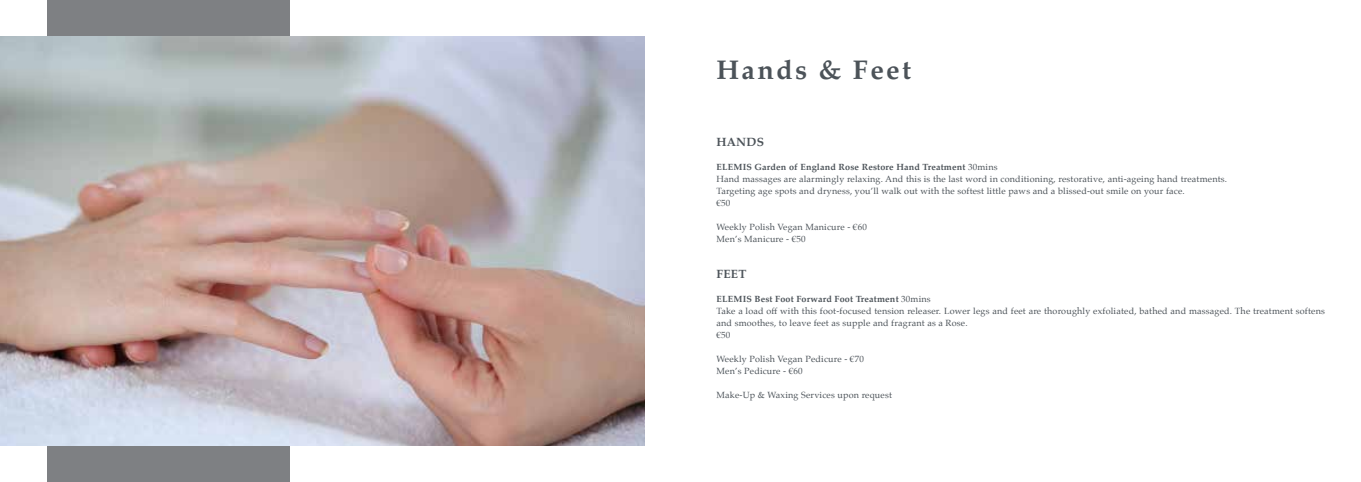
<style>
.page{position:relative;width:1361px;height:482px;background:#fff}
.page>*{position:absolute;margin:0;border:0;box-sizing:border-box;transform-origin:0 0}
.t1{font:700 27px "Palatino";letter-spacing:.09em;color:#4c5359}
.t2{font:700 12px "Palatino";letter-spacing:.02em;color:#4c5359}
.t3{font:9px/12px "Palatino";letter-spacing:.02em;color:#4c5359}
.s1{font-weight:700}
</style>
<div class="page">
<div style="left:47px;top:0;width:242px;height:482px;background:#7e8083"></div>
<img style="left:0;top:36px;width:644px;height:410px">
<h1 class="t1" style="left:716px;top:47px;width:196px">Hands &amp; Feet</h1>
<h2 class="t2" style="left:716px;top:132px;width:49px">HANDS</h2>
<p class="t3" style="left:716px;top:161px;width:512px"><span class="s1">ELEMIS Garden of England Rose Restore Hand Treatment</span> 30mins<br>Hand massages are alarmingly relaxing. And this is the last word in conditioning, restorative, anti-ageing hand treatments.<br>Targeting age spots and dryness, you’ll walk out with the softest little paws and a blissed-out smile on your face.<br>€50</p>
<p class="t3" style="left:716px;top:221px;width:152px">Weekly Polish Vegan Manicure - €60<br>Men’s Manicure - €50</p>
<h2 class="t2" style="left:716px;top:264px;width:32px">FEET</h2>
<p class="t3" style="left:716px;top:293px;width:610px"><span class="s1">ELEMIS Best Foot Forward Foot Treatment</span> 30mins<br>Take a load off with this foot-focused tension releaser. Lower legs and feet are thoroughly exfoliated, bathed and massaged. The treatment softens and smoothes, to leave feet as supple and fragrant as a Rose.<br>€50</p>
<p class="t3" style="left:716px;top:353px;width:149px">Weekly Polish Vegan Pedicure - €70<br>Men’s Pedicure - €60</p>
<p class="t3" style="left:716px;top:389px;width:177px">Make-Up &amp; Waxing Services upon request</p>
</div>
